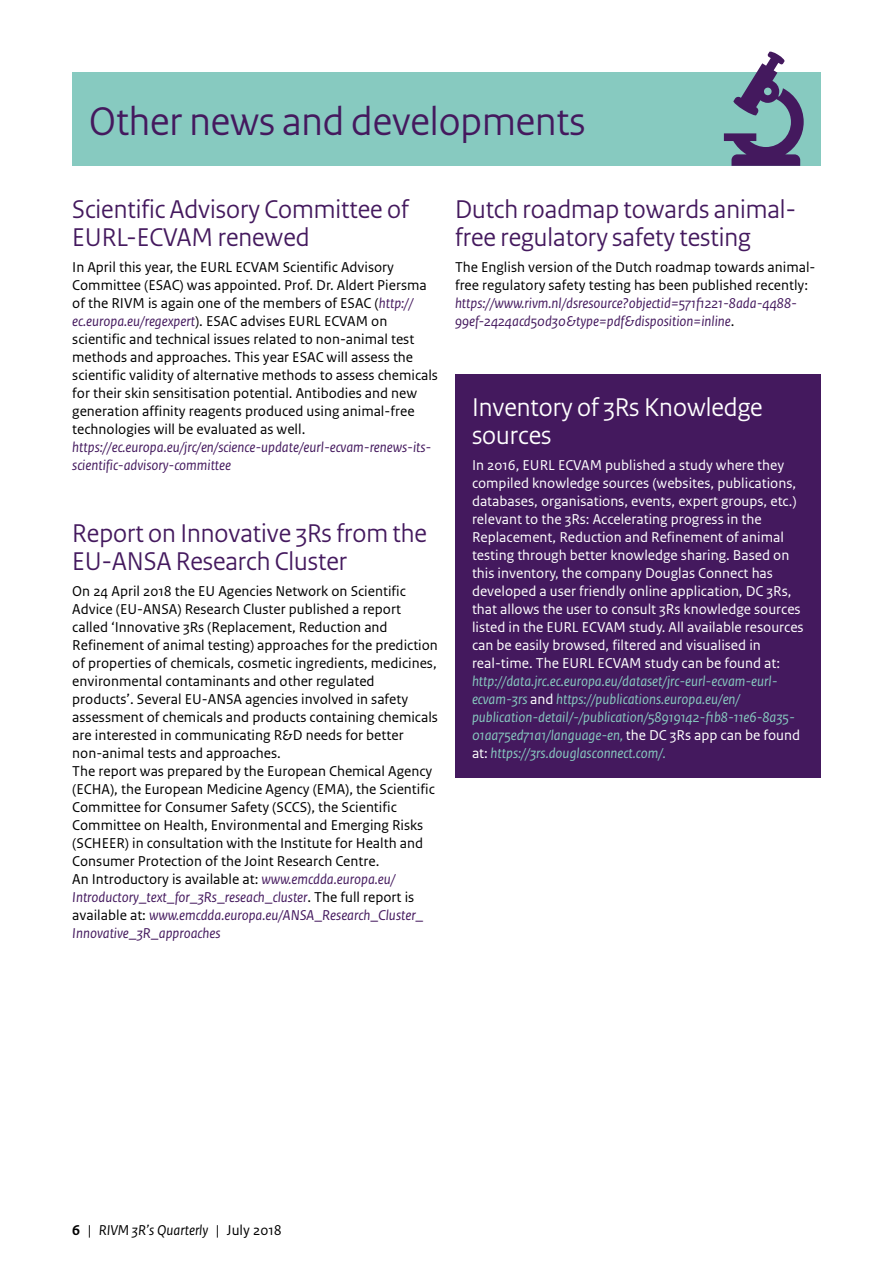
<style>
.page{position:relative;width:893px;height:1263px;background:#fff}
.page>*{position:absolute;margin:0;border:0;box-sizing:border-box;transform-origin:0 0}
.H2_kop{font:42px "Rijksoverheid Sans Heading";color:#44195e}
.H3_05_RIVM_Paragraaf{font:27px/28.5px "Rijksoverheid Sans Heading";color:#44195e}
.H3_05_RIVM_Paragraaf-2{font:27px/28.5px "Rijksoverheid Sans Heading";color:#fff}
._10_RIVM_Broodtekst{font:15px/18px "Rijksoverheid Sans Text";color:#000}
._10_RIVM_Broodtekst-2{font:15px/18px "Rijksoverheid Sans Text";color:#fff}
._10_RIVM_Broodtekst-3{font:italic 15px/18px "Rijksoverheid Sans Text";color:#44195e}
.t1{font:italic 15px "Rijksoverheid Sans Text";color:#000}
.s1{font-style:italic;color:#44195e}
.s2{font-style:normal;color:#000}
.s3{font-style:italic;color:#87cac0}
.s4{font-weight:700;font-style:normal}
.s5{font-style:normal}
</style>
<div class="page">
<div style="left:72px;top:72px;width:749px;height:94px;background:#87cac0"></div>
<svg style="left:724px;top:51px;width:80px;height:115px"></svg>
<div style="left:455px;top:375px;width:366px;height:403px;background:#44195e"></div>
<h2 class="H2_kop" style="left:89px;top:97px;width:498px">Other news and developments</h2>
<h3 class="H3_05_RIVM_Paragraaf" style="left:72px;top:195px;width:338px">Scientific Advisory Committee of<br>EURL-ECVAM renewed</h3>
<p class="_10_RIVM_Broodtekst" style="left:72px;top:258px;width:367px">In April this year, the EURL ECVAM Scientific Advisory Committee (ESAC) was appointed. Prof. Dr. Aldert Piersma of the RIVM is again one of the members of ESAC (<span class="s1">http:// ec.europa.eu/regexpert</span>). ESAC advises EURL ECVAM on scientific and technical issues related to non-animal test methods and approaches. This year ESAC will assess the scientific validity of alternative methods to assess chemicals for their skin sensitisation potential. Antibodies and new generation affinity reagents produced using animal-free technologies will be evaluated as well.</p>
<p class="_10_RIVM_Broodtekst-3" style="left:72px;top:438px;width:361px">https://ec.europa.eu/jrc/en/science-update/eurl-ecvam-renews-its&shy;scientific-advisory-committee</p>
<h3 class="H3_05_RIVM_Paragraaf" style="left:72px;top:519px;width:356px">Report on Innovative 3Rs from the<br>EU-ANSA Research Cluster</h3>
<p class="_10_RIVM_Broodtekst" style="left:72px;top:582px;width:367px">On 24 April 2018 the EU Agencies Network on Scientific Advice (EU-ANSA) Research Cluster published a report called ‘Innovative 3Rs (Replacement, Reduction and Refinement of animal testing) approaches for the prediction of properties of chemicals, cosmetic ingredients, medicines, environmental contaminants and other regulated products’. Several EU-ANSA agencies involved in safety assessment of chemicals and products containing chemicals are interested in communicating R&amp;D needs for better non-animal tests and approaches.</p>
<p class="_10_RIVM_Broodtekst" style="left:72px;top:762px;width:364px">The report was prepared by the European Chemical Agency (ECHA), the European Medicine Agency (EMA), the Scientific Committee for Consumer Safety (SCCS), the Scientific Committee on Health, Environmental and Emerging Risks (SCHEER) in consultation with the Institute for Health and Consumer Protection of the Joint Research Centre.</p>
<p class="_10_RIVM_Broodtekst-3" style="left:72px;top:870px;width:353px"><span class="s2">An Introductory is available at:</span> www.emcdda.europa.eu/ Introductory_text_for_3Rs_reseach_cluster<span class="s2">. The full report is available at:</span> www.emcdda.europa.eu/ANSA_Research_Cluster_ Innovative_3R_approaches</p>
<h3 class="H3_05_RIVM_Paragraaf" style="left:455px;top:195px;width:342px">Dutch roadmap towards animal&shy;free regulatory safety testing</h3>
<p class="_10_RIVM_Broodtekst-3" style="left:455px;top:258px;width:362px"><span class="s2">The English version of the Dutch roadmap towards animal&shy;free regulatory safety testing has been published recently: </span>https://www.rivm.nl/dsresource?objectid=571f1221-8ada-4488- 99ef-2424acd50d30&amp;type=pdf&amp;disposition=inline<span class="s2">.</span></p>
<h3 class="H3_05_RIVM_Paragraaf-2" style="left:472px;top:393px;width:292px">Inventory of 3Rs Knowledge sources</h3>
<p class="_10_RIVM_Broodtekst-2" style="left:472px;top:456px;width:333px">In 2016, EURL ECVAM published a study where they compiled knowledge sources (websites, publications, databases, organisations, events, expert groups, etc.) relevant to the 3Rs: Accelerating progress in the Replacement, Reduction and Refinement of animal testing through better knowledge sharing. Based on this inventory, the company Douglas Connect has developed a user friendly online application, DC 3Rs, that allows the user to consult 3Rs knowledge sources listed in the EURL ECVAM study. All available resources can be easily browsed, filtered and visualised in real-time. The EURL ECVAM study can be found at: <span class="s3">http://data.jrc.ec.europa.eu/dataset/jrc-eurl-ecvam-eurl&shy;ecvam-3rs</span> and <span class="s3">https://publications.europa.eu/en/ publication-detail/-/publication/58919142-f1b8-11e6-8a35- 01aa75ed71a1/language-en,</span> the DC 3Rs app can be found at: <span class="s3">https://3rs.douglasconnect.com/.</span></p>
<p class="t1" style="left:72px;top:1221px;width:211px"><span class="s4">6</span> <span class="s5">|</span> RIVM 3R’s Quarterly <span class="s5">| July 2018</span></p>
</div>
